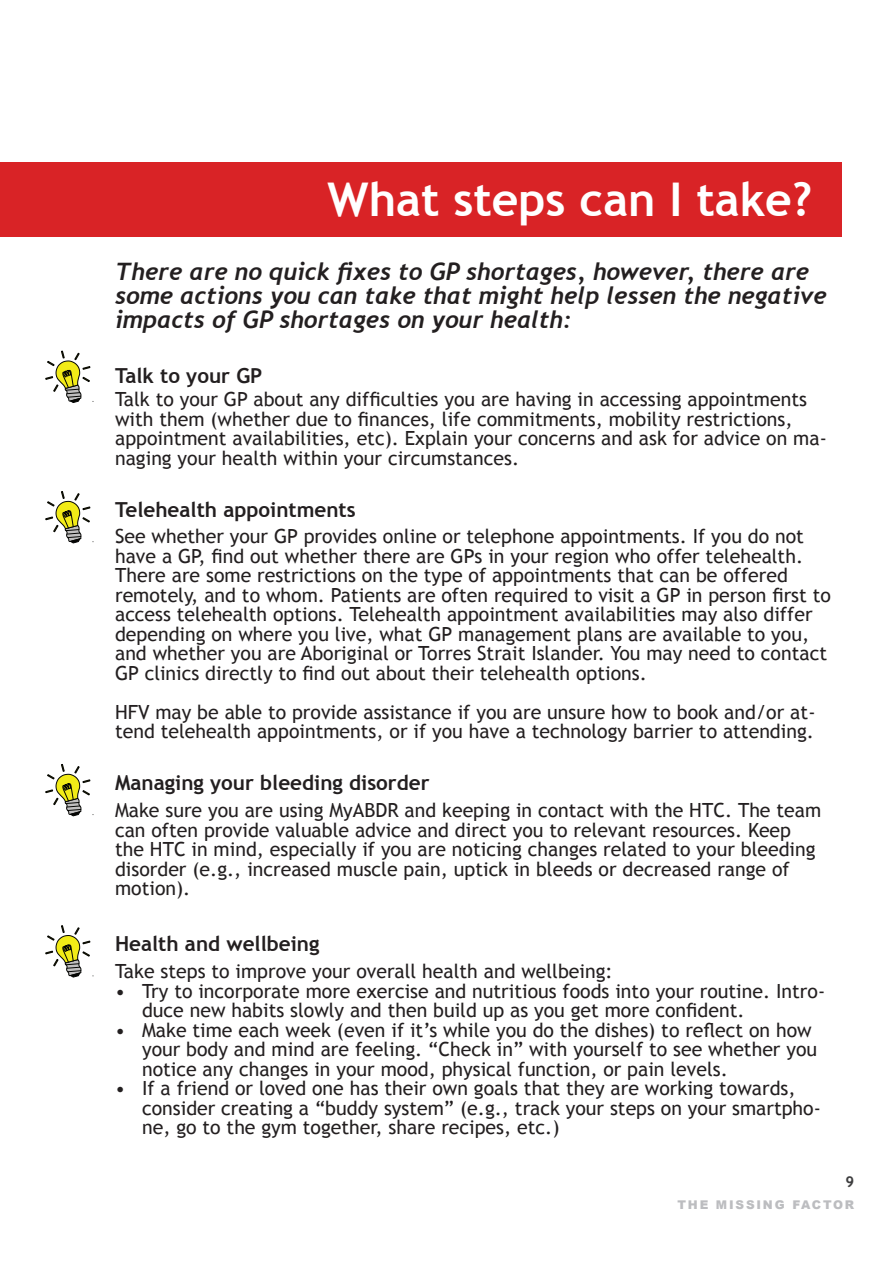
<style>
.page{position:relative;width:893px;height:1263px;background:#fff}
.page>*{position:absolute;margin:0;border:0;box-sizing:border-box;transform-origin:0 0}
.t1{font:700 46.5px "Trebuchet MS";color:#fff}
.t2{font:italic 700 24px/24px "Trebuchet";color:#231f20}
.t3{font:700 20.7px "Trebuchet MS";color:#231f20}
.t4{font:19.5px/19.5px "Trebuchet MS";color:#231f20}
.t5{font:700 15px "Trebuchet MS";color:#3e3e3f}
.t6{font:900 12px "Arial";letter-spacing:.15em;color:#bcbdc0}
</style>
<div class="page">
<div style="left:0;top:162px;width:842px;height:74px;background:#d92326"></div>
<svg style="left:46px;top:351px;width:48px;height:52px"></svg>
<svg style="left:46px;top:491px;width:48px;height:52px"></svg>
<svg style="left:46px;top:764px;width:48px;height:52px"></svg>
<svg style="left:46px;top:925px;width:48px;height:52px"></svg>
<h1 class="t1" style="left:328px;top:170px;width:486px">What steps can I take?</h1>
<p class="t2" style="left:115px;top:260px;width:713px">There are no quick fixes to GP shortages, however, there are some actions you can take that might help lessen the negative impacts of GP shortages on your health:</p>
<p class="t3" style="left:115px;top:363px;width:149px">Talk to your GP</p>
<p class="t4" style="left:115px;top:390px;width:713px">Talk to your GP about any difficulties you are having in accessing appointments with them (whether due to finances, life commitments, mobility restrictions, appointment availabilities, etc). Explain your concerns and ask for advice on ma&shy;naging your health within your circumstances.</p>
<p class="t3" style="left:115px;top:497px;width:242px">Telehealth appointments</p>
<p class="t4" style="left:115px;top:527px;width:717px">See whether your GP provides online or telephone appointments. If you do not have a GP, find out whether there are GPs in your region who offer telehealth.<br>There are some restrictions on the type of appointments that can be offered remotely, and to whom. Patients are often required to visit a GP in person first to access telehealth options. Telehealth appointment availabilities may also differ depending on where you live, what GP management plans are available to you, and whether you are Aboriginal or Torres Strait Islander. You may need to contact GP clinics directly to find out about their telehealth options.</p>
<p class="t4" style="left:115px;top:702px;width:702px">HFV may be able to provide assistance if you are unsure how to book and/or at&shy;tend telehealth appointments, or if you have a technology barrier to attending.</p>
<p class="t3" style="left:115px;top:770px;width:316px">Managing your bleeding disorder</p>
<p class="t4" style="left:115px;top:801px;width:708px">Make sure you are using MyABDR and keeping in contact with the HTC. The team can often provide valuable advice and direct you to relevant resources. Keep the HTC in mind, especially if you are noticing changes related to your bleeding disorder (e.g., increased muscle pain, uptick in bleeds or decreased range of motion).</p>
<p class="t3" style="left:115px;top:931px;width:206px">Health and wellbeing</p>
<p class="t4" style="left:115px;top:962px;width:499px">Take steps to improve your overall health and wellbeing:</p>
<p class="t4" style="left:142px;top:981px;width:685px;text-indent:-27px">• Try to incorporate more exercise and nutritious foods into your routine. Intro&shy;duce new habits slowly and then build up as you get more confident.</p>
<p class="t4" style="left:142px;top:1020px;width:676px;text-indent:-27px">• Make time each week (even if it’s while you do the dishes) to reflect on how your body and mind are feeling. “Check in” with yourself to see whether you notice any changes in your mood, physical function, or pain levels.</p>
<p class="t4" style="left:142px;top:1079px;width:680px;text-indent:-27px">• If a friend or loved one has their own goals that they are working towards, consider creating a “buddy system” (e.g., track your steps on your smartpho&shy;ne, go to the gym together, share recipes, etc.)</p>
<p class="t5" style="left:845px;top:1172px;width:10px">9</p>
<p class="t6" style="left:677px;top:1196px;width:178px">THE MISSING FACTOR</p>
</div>
